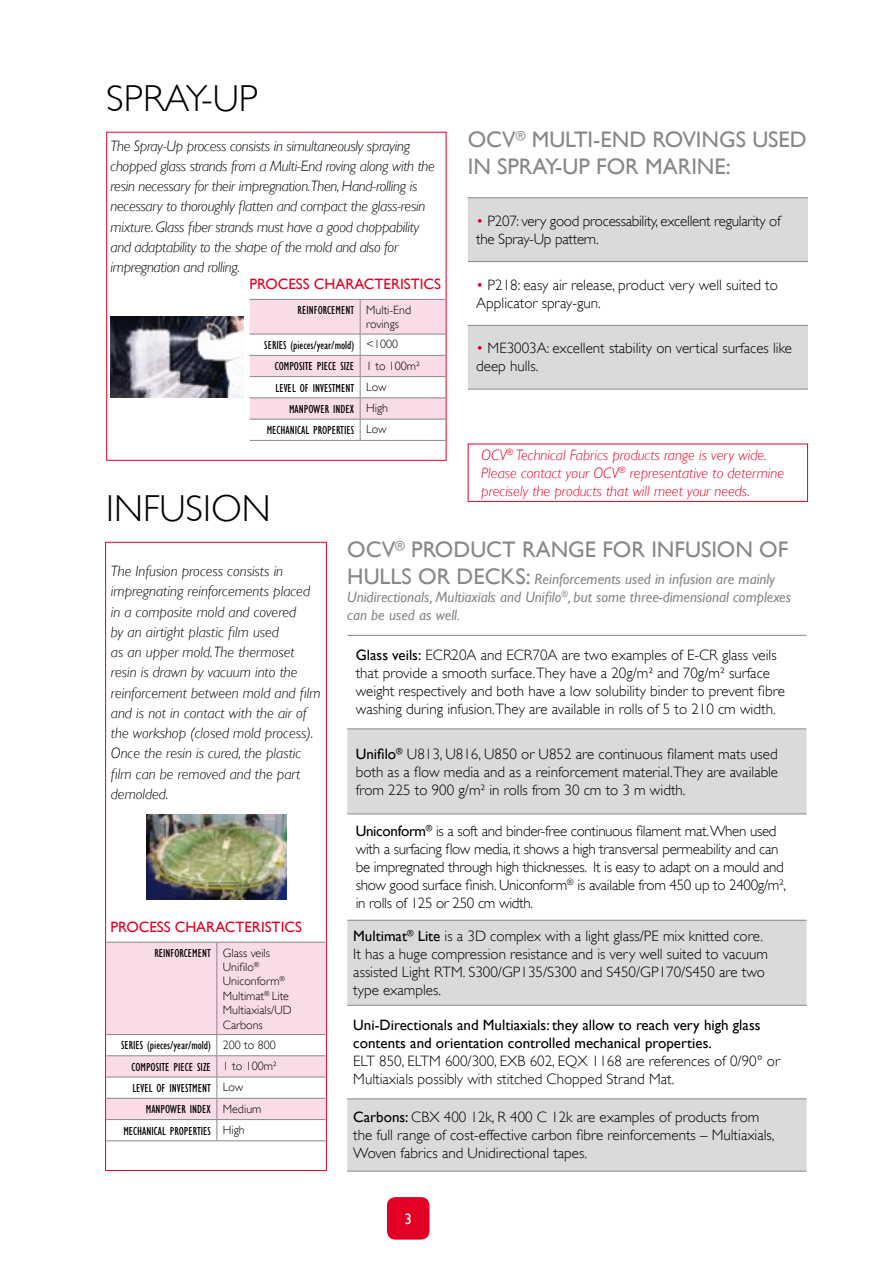
<style>
.page{position:relative;width:893px;height:1263px;background:#fff}
.page>*{position:absolute;margin:0;border:0;box-sizing:border-box;transform-origin:0 0}
.t1{font:300 37.5px "Gill Sans";color:#000}
.t2{font:22.5px/27px "Gill Sans";color:#87888a}
.t3{font:300 15px/18px "Gill Sans";color:#000}
.t4{font:300 15px/18px "Gill Sans";letter-spacing:-.02em;color:#000}
.t5{font:italic 300 15px/20.2px "Gill Sans";letter-spacing:-.02em;color:#000}
.t6{font:italic 300 15px/20.2px "Gill Sans";color:#000}
.t7{font:italic 15px/18px "Gill Sans";color:#87888a}
.t8{font:italic 300 15px/18px "Gill Sans";color:#e20025}
.t9{font:15px/18px "Gill Sans";color:#000}
.t10{font:15px "Gill Sans";color:#e20025}
.t11{font:15px "Gill Sans";color:#fff}
.t12{font:condensed 12px/21.3px "Gill Sans";color:#000;text-align:justify}
.t13{font:300 12px/14.2px "Gill Sans";color:#000}
.s1{font-weight:400;font-stretch:condensed}
.s2{font-weight:300;font-stretch:normal}
.s3{color:#e20025}
.s4{font-style:normal;font-size:22.5px}
.s5{font-weight:400}
</style>
<div class="page">
<div style="left:387px;top:1197px;width:42px;height:42px;background:#e20025;border-radius:9px"></div>
<svg style="left:250px;top:299px;width:194px;height:141px"></svg>
<hr style="left:250px;top:440px;width:110px;height:1px;background:#87888a">
<hr style="left:360px;top:440px;width:85px;height:1px;background:#87888a">
<svg style="left:107px;top:942px;width:218px;height:198px"></svg>
<hr style="left:106px;top:1140px;width:111px;height:1px;background:#87888a">
<hr style="left:217px;top:1140px;width:108px;height:1px;background:#87888a">
<svg style="left:347px;top:729px;width:459px;height:442px;fill:#d9dadb"></svg>
<hr style="left:347px;top:635px;width:459px;height:1px;background:#87888a">
<hr style="left:347px;top:728px;width:459px;height:1px;background:#87888a">
<hr style="left:347px;top:813px;width:459px;height:1px;background:#87888a">
<hr style="left:347px;top:920px;width:459px;height:1px;background:#87888a">
<hr style="left:347px;top:1005px;width:459px;height:1px;background:#87888a">
<hr style="left:347px;top:1098px;width:459px;height:1px;background:#87888a">
<hr style="left:347px;top:1171px;width:459px;height:1px;background:#87888a">
<div style="left:468px;top:198px;width:340px;height:191px;background:#d9dadb"></div>
<div style="left:468px;top:262px;width:340px;height:63px;background:#fff"></div>
<hr style="left:468px;top:197px;width:340px;height:1px;background:#87888a">
<hr style="left:468px;top:261px;width:340px;height:1px;background:#87888a">
<hr style="left:468px;top:325px;width:340px;height:1px;background:#87888a">
<hr style="left:468px;top:389px;width:340px;height:1px;background:#87888a">
<img style="left:110px;top:317px;width:133px;height:81px">
<img style="left:146px;top:815px;width:141px;height:85px">
<div style="left:468px;top:444px;width:340px;height:58px;border:1px solid #e20025"></div>
<div style="left:106px;top:132px;width:340px;height:329px;border:1px solid #e20025"></div>
<div style="left:105px;top:542px;width:222px;height:629px;border:1px solid #e20025"></div>
<h1 class="t1" style="left:106px;top:77px;width:150px">SPRAY-UP</h1>
<p class="t5" style="left:111px;top:136px;width:326px">The Spray-Up process consists in simultaneously spraying chopped glass strands from a Multi-End roving along with the resin necessary for their impregnation.Then, Hand-rolling is necessary to thoroughly flatten and compact the glass-resin mixture. Glass fiber strands must have a good choppability and adaptability to the shape of the mold and also for impregnation and rolling.</p>
<p class="t10" style="left:250px;top:275px;width:193px">Process characteristics</p>
<p class="t13" style="left:366px;top:303px;width:47px;line-height:13.8px;text-indent:-69px"><span class="s1">REINFORCEMENT</span> Multi-End rovings</p>
<p class="t12" style="left:264px;top:335px;width:135px">SERIES (PIECES/YEAR/MOLD) <span class="s2">&lt;1000</span></p>
<p class="t12" style="left:275px;top:356px;width:147px">COMPOSITE PIECE SIZE <span class="s2">1 to 100m²</span></p>
<p class="t12" style="left:276px;top:377px;width:112px">LEVEL OF INVESTMENT <span class="s2">Low</span></p>
<p class="t12" style="left:289px;top:398px;width:100px">MANPOWER INDEX <span class="s2">High</span></p>
<p class="t12" style="left:267px;top:420px;width:121px">MECHANICAL PROPERTIES <span class="s2">Low</span></p>
<h1 class="t1" style="left:106px;top:487px;width:74px">infusio</h1>
<h1 class="t1" style="left:242px;top:487px;width:30px">n</h1>
<h2 class="t2" style="left:468px;top:126px;width:340px">OCV<sup>®</sup> Multi-End rovings used in Spray-Up for Marine:</h2>
<p class="t4" style="left:476px;top:212px;width:307px"><span class="s3">•</span> P207: very good processability, excellent regularity of the Spray-Up pattern.</p>
<p class="t3" style="left:476px;top:276px;width:303px"><span class="s3">•</span> P218: easy air release, product very well suited to<br>Applicator spray-gun.</p>
<p class="t3" style="left:476px;top:339px;width:317px"><span class="s3">•</span> ME3003A: excellent stability on vertical surfaces like deep hulls.</p>
<p class="t8" style="left:481px;top:446px;width:304px">OCV<sup>®</sup> Technical Fabrics products range is very wide.<br>Please contact your OCV<sup>®</sup> representative to determine precisely the products that will meet your needs.</p>
<p class="t6" style="left:111px;top:561px;width:211px">The Infusion process consists in impregnating reinforcements placed in a composite mold and covered<br>by an airtight plastic film used<br>as an upper mold. The thermoset resin is drawn by vacuum into the reinforcement between mold and film and is not in contact with the air of the workshop (closed mold process).<br>Once the resin is cured, the plastic film can be removed and the part demolded.</p>
<p class="t10" style="left:111px;top:918px;width:193px">Process characteristics</p>
<p class="t13" style="left:223px;top:946px;width:69px;text-indent:-69px"><span class="s1">REINFORCEMENT</span> Glass veils<br>Unifilo<sup>®<br></sup>Uniconform<sup>®<br></sup>Multimat<sup>®</sup> Lite<br>Multiaxials/UD<br>Carbons</p>
<p class="t12" style="left:132px;top:1035px;width:147px;text-indent:-11px">SERIES (PIECES/YEAR/MOLD) <span class="s2">200 to 800<br></span>COMPOSITE PIECE SIZE <span class="s2">1 to 100m²<br></span>LEVEL OF INVESTMENT <span class="s2">Low</span></p>
<p class="t12" style="left:123px;top:1099px;width:140px;text-indent:22px">MANPOWER INDEX <span class="s2">Medium<br></span>MECHANICAL PROPERTIES <span class="s2">High</span></p>
<h2 class="t2" style="left:347px;top:536px;width:443px">OCV<sup>®</sup> Product range for infusion of</h2>
<p class="t7" style="left:347px;top:570px;width:445px"><span class="s4">hulls or decks:</span> Reinforcements used in infusion are mainly<br>Unidirectionals, Multiaxials and Unifilo<sup>®</sup>, but some three-dimensional complexes can be used as well.</p>
<p class="t3" style="left:356px;top:646px;width:431px"><span class="s5">Glass veils:</span> ECR20A and ECR70A are two examples of E-CR glass veils that provide a smooth surface.They have a 20g/m² and 70g/m² surface weight respectively and both have a low solubility binder to prevent fibre washing during infusion.They are available in rolls of 5 to 210 cm width.</p>
<p class="t3" style="left:356px;top:744px;width:424px;text-align:justify"><span class="s5">Unifilo</span><sup>®</sup> U813, U816, U850 or U852 are continuous filament mats used both as a flow media and as a reinforcement material.They are available from 225 to 900 g/m² in rolls from 30 cm to 3 m width.</p>
<p class="t4" style="left:356px;top:822px;width:432px"><span class="s5">Uniconform</span><sup>®</sup> is a soft and binder-free continuous filament mat.When used with a surfacing flow media, it shows a high transversal permeability and can be impregnated through high thicknesses. It is easy to adapt on a mould and show good surface finish. Uniconform<sup>®</sup> is available from 450 up to 2400g/m², in rolls of 125 or 250 cm width.</p>
<p class="t3" style="left:353px;top:927px;width:416px"><span class="s5">Multimat</span><sup>®</sup> <span class="s5">Lite</span> is a 3D complex with a light glass/PE mix knitted core.<br>It has a huge compression resistance and is very well suited to vacuum assisted Light RTM. S300/GP135/S300 and S450/GP170/S450 are two type examples.</p>
<p class="t9" style="left:353px;top:1016px;width:409px">Uni-Directionals and Multiaxials: they allow to reach very high glass contents and orientation controlled mechanical properties.</p>
<p class="t3" style="left:353px;top:1052px;width:428px">ELT 850, ELTM 600/300, EXB 602, EQX 1168 are references of 0/90° or<br>Multiaxials possibly with stitched Chopped Strand Mat.</p>
<p class="t3" style="left:353px;top:1108px;width:423px"><span class="s5">Carbons:</span> CBX 400 12k, R 400 C 12k are examples of products from the full range of cost-effective carbon fibre reinforcements – Multiaxials,<br>Woven fabrics and Unidirectional tapes.</p>
<p class="t11" style="left:404px;top:1209px;width:9px">3</p>
</div>
